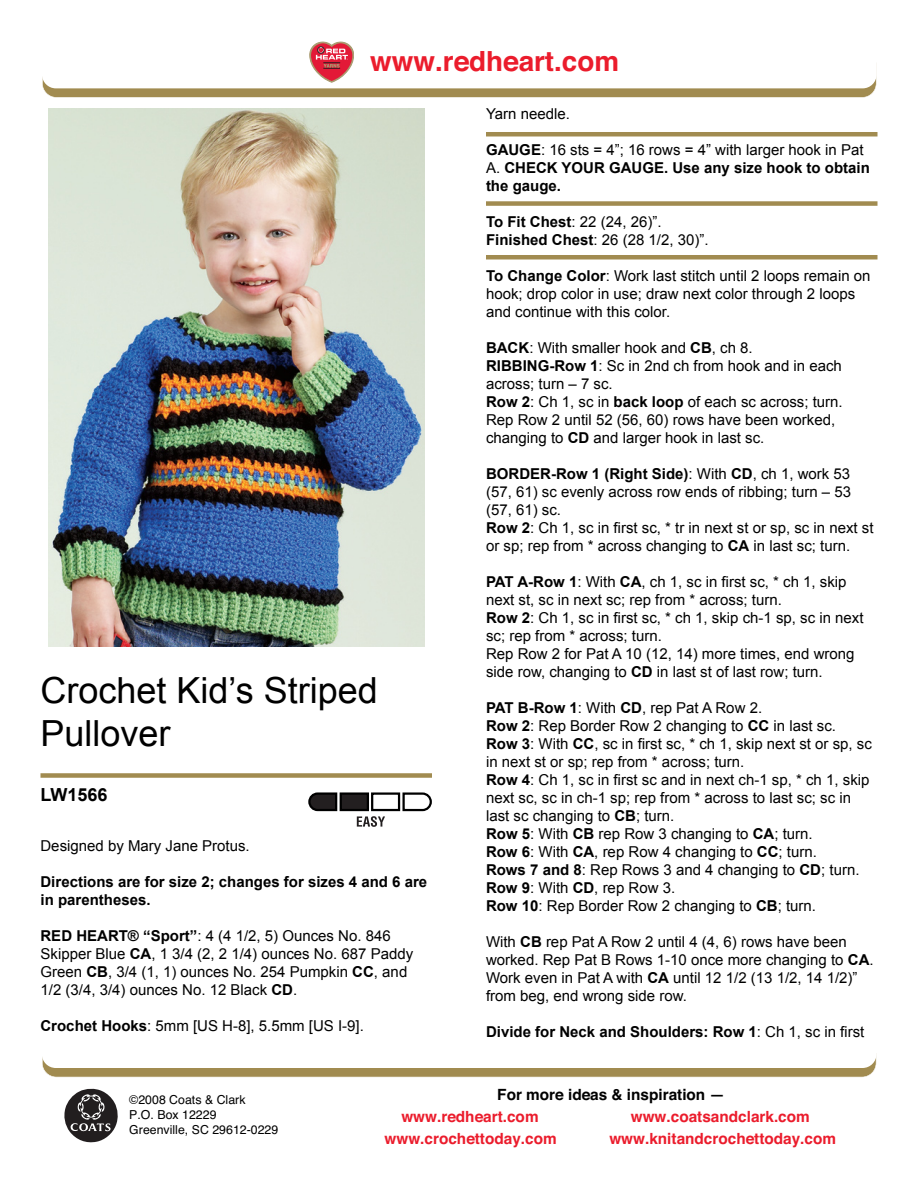
<style>
.page{position:relative;width:918px;height:1188px;background:#fff}
.page>*{position:absolute;margin:0;border:0;box-sizing:border-box;transform-origin:0 0}
.t1{font:36px/43.2px "Arial";color:#000}
.t2{font:700 27.75px "Helvetica";color:#eb1c2c}
.t3{font:700 18px "Arial";color:#000}
.t4{font:700 15.45px "Helvetica";color:#eb1c2c}
.t5{font:700 15.45px "Helvetica";color:#000}
.t6{font:15px/18px "Arial";color:#000}
.t7{font:700 15px/18px "Arial";color:#000}
.t8{font:12.3px/14.9px "Helvetica";color:#000}
.s1{font-weight:700}
.s2{font-weight:400}
</style>
<div class="page">
<svg style="left:42px;top:42px;width:834px;height:56px"></svg>
<svg style="left:42px;top:1057px;width:834px;height:20px"></svg>
<svg style="left:64px;top:1089px;width:54px;height:53px"></svg>
<img style="left:48px;top:108px;width:376px;height:538px">
<div style="left:40px;top:773px;width:392px;height:5px;background:#a18b50"></div>
<svg style="left:308px;top:792px;width:124px;height:35px"></svg>
<hr style="left:486px;top:132px;width:392px;height:4px;background:#a18b50">
<div style="left:486px;top:201px;width:392px;height:5px;background:#a18b50"></div>
<hr style="left:486px;top:255px;width:392px;height:4px;background:#a18b50">
<h2 class="t2" style="left:370px;top:36px;width:250px">www.redheart.com</h2>
<h1 class="t1" style="left:40px;top:669px;width:339px">Crochet Kid’s Striped<br>Pullover</h1>
<p class="t3" style="left:40px;top:783px;width:69px">LW1566</p>
<p class="t6" style="left:40px;top:837px;width:211px">Designed by Mary Jane Protus.</p>
<p class="t7" style="left:40px;top:873px;width:388px">Directions are for size 2; changes for sizes 4 and 6 are in parentheses.</p>
<p class="t6" style="left:40px;top:927px;width:374px"><span class="s1">RED HEART® “Sport”</span>: 4 (4 1/2, 5) Ounces No. 846<br>Skipper Blue <span class="s1">CA</span>, 1 3/4 (2, 2 1/4) ounces No. 687 Paddy Green <span class="s1">CB</span>, 3/4 (1, 1) ounces No. 254 Pumpkin <span class="s1">CC</span>, and 1/2 (3/4, 3/4) ounces No. 12 Black <span class="s1">CD</span>.</p>
<p class="t6" style="left:40px;top:1017px;width:325px"><span class="s1">Crochet Hooks</span>: 5mm [US H-8], 5.5mm [US I-9].</p>
<p class="t6" style="left:486px;top:105px;width:85px">Yarn needle.</p>
<p class="t7" style="left:486px;top:141px;width:385px">GAUGE<span class="s2">: 16 sts = 4”; 16 rows = 4” with larger hook in Pat<br>A.</span> CHECK YOUR GAUGE. Use any size hook to obtain the gauge.</p>
<p class="t6" style="left:486px;top:213px;width:224px"><span class="s1">To Fit Chest</span>: 22 (24, 26)”.<br><span class="s1">Finished Chest</span>: 26 (28 1/2, 30)”.</p>
<p class="t6" style="left:486px;top:267px;width:386px"><span class="s1">To Change Color</span>: Work last stitch until 2 loops remain on hook; drop color in use; draw next color through 2 loops and continue with this color.</p>
<p class="t6" style="left:486px;top:339px;width:358px"><span class="s1">BACK</span>: With smaller hook and <span class="s1">CB</span>, ch 8.<br><span class="s1">RIBBING-Row 1</span>: Sc in 2nd ch from hook and in each across; turn – 7 sc.<br><span class="s1">Row 2</span>: Ch 1, sc in <span class="s1">back loop</span> of each sc across; turn.<br>Rep Row 2 until 52 (56, 60) rows have been worked, changing to <span class="s1">CD</span> and larger hook in last sc.</p>
<p class="t6" style="left:486px;top:465px;width:389px"><span class="s1">BORDER-Row 1 (Right Side)</span>: With <span class="s1">CD</span>, ch 1, work 53 (57, 61) sc evenly across row ends of ribbing; turn – 53 (57, 61) sc.<br><span class="s1">Row 2</span>: Ch 1, sc in first sc, * tr in next st or sp, sc in next st or sp; rep from * across changing to <span class="s1">CA</span> in last sc; turn.</p>
<p class="t6" style="left:486px;top:573px;width:379px"><span class="s1">PAT A-Row 1</span>: With <span class="s1">CA</span>, ch 1, sc in first sc, * ch 1, skip next st, sc in next sc; rep from * across; turn.<br><span class="s1">Row 2</span>: Ch 1, sc in first sc, * ch 1, skip ch-1 sp, sc in next sc; rep from * across; turn.<br>Rep Row 2 for Pat A 10 (12, 14) more times, end wrong side row, changing to <span class="s1">CD</span> in last st of last row; turn.</p>
<p class="t6" style="left:486px;top:699px;width:387px"><span class="s1">PAT B-Row 1</span>: With <span class="s1">CD</span>, rep Pat A Row 2.<br><span class="s1">Row 2</span>: Rep Border Row 2 changing to <span class="s1">CC</span> in last sc.<br><span class="s1">Row 3</span>: With <span class="s1">CC</span>, sc in first sc, * ch 1, skip next st or sp, sc in next st or sp; rep from * across; turn.<br><span class="s1">Row 4</span>: Ch 1, sc in first sc and in next ch-1 sp, * ch 1, skip next sc, sc in ch-1 sp; rep from * across to last sc; sc in last sc changing to <span class="s1">CB</span>; turn.<br><span class="s1">Row 5</span>: With <span class="s1">CB</span> rep Row 3 changing to <span class="s1">CA</span>; turn.<br><span class="s1">Row 6</span>: With <span class="s1">CA</span>, rep Row 4 changing to <span class="s1">CC</span>; turn.<br><span class="s1">Rows 7 and 8</span>: Rep Rows 3 and 4 changing to <span class="s1">CD</span>; turn.<br><span class="s1">Row 9</span>: With <span class="s1">CD</span>, rep Row 3.<br><span class="s1">Row 10</span>: Rep Border Row 2 changing to <span class="s1">CB</span>; turn.</p>
<p class="t6" style="left:486px;top:933px;width:389px">With <span class="s1">CB</span> rep Pat A Row 2 until 4 (4, 6) rows have been worked. Rep Pat B Rows 1-10 once more changing to <span class="s1">CA</span>.<br>Work even in Pat A with <span class="s1">CA</span> until 12 1/2 (13 1/2, 14 1/2)” from beg, end wrong side row.</p>
<p class="t7" style="left:486px;top:1023px;width:380px">Divide for Neck and Shoulders: Row 1<span class="s2">: Ch 1, sc in first</span></p>
<p class="t8" style="left:129px;top:1092px;width:151px">©2008 Coats &amp; Clark<br>P.O. Box 12229<br>Greenville, SC 29612-0229</p>
<p class="t5" style="left:497px;top:1081px;width:229px">For more ideas &amp; inspiration —</p>
<p class="t4" style="left:401px;top:1103px;width:139px">www.redheart.com</p>
<p class="t4" style="left:631px;top:1103px;width:181px">www.coatsandclark.com</p>
<p class="t4" style="left:384px;top:1124px;width:174px">www.crochettoday.com</p>
<p class="t4" style="left:609px;top:1124px;width:228px">www.knitandcrochettoday.com</p>
</div>
